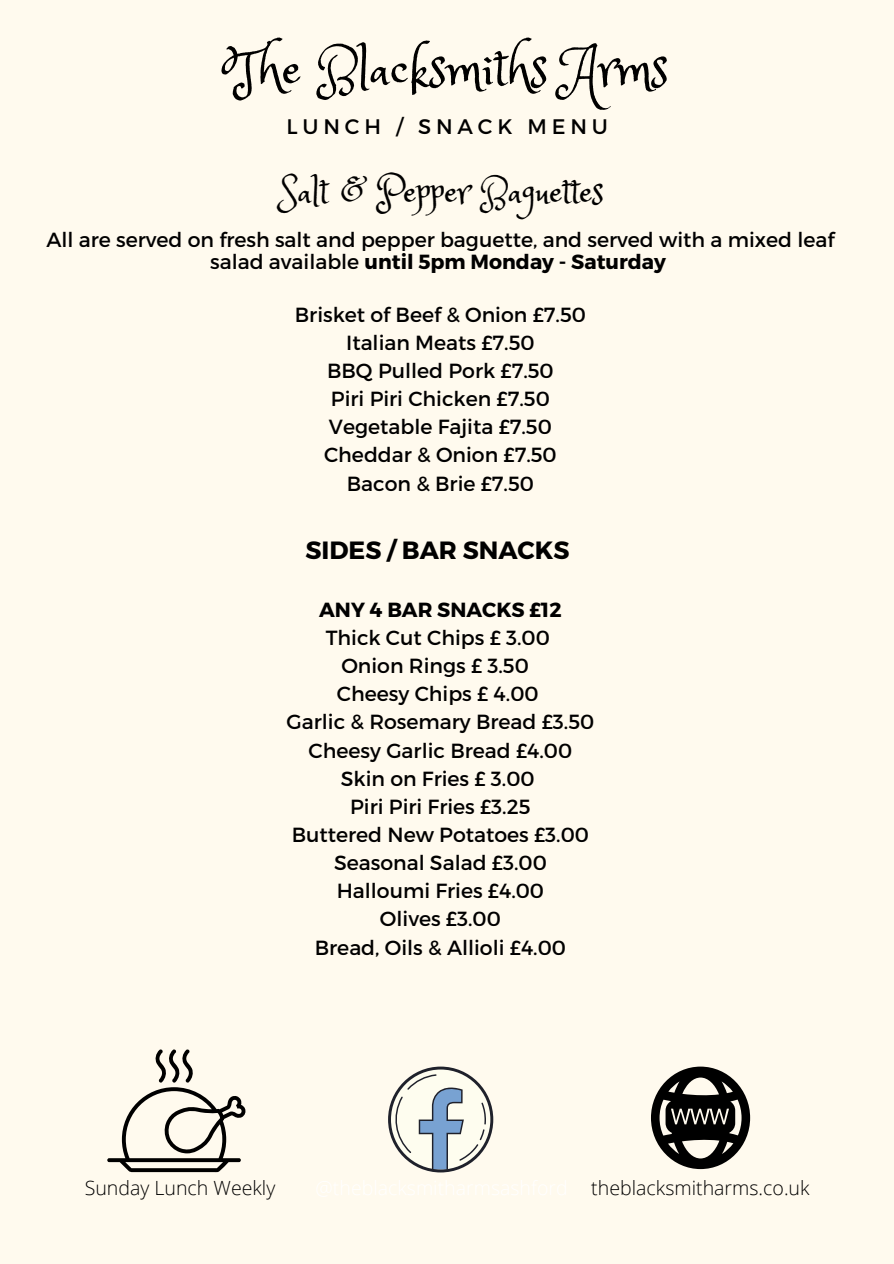
<style>
.page{position:relative;width:894px;height:1264px;background:#fff}
.page>*{position:absolute;margin:0;border:0;box-sizing:border-box;transform-origin:0 0}
.t1{font:53.55px "Princess Sofia";color:#000}
.t2{font:36.3px "Princess Sofia";color:#000}
.t3{font:700 24.9px "Montserrat";color:#000}
.t4{font:21px "Montserrat";letter-spacing:.23em;color:#000}
.t5{font:20.4px/21.5px "Montserrat";color:#000;text-align:center}
.t6{font:700 20.4px "Montserrat";color:#000}
.t7{font:300 19.5px "Open Sans";color:#000}
.s1{font-weight:700}
</style>
<div class="page">
<div style="left:0;top:0;width:893px;height:1263px;background:#fffaee"></div>
<svg style="left:107px;top:1049px;width:138px;height:123px"></svg>
<svg style="left:388px;top:1066px;width:105px;height:106px"></svg>
<svg style="left:651px;top:1066px;width:99px;height:103px"></svg>
<p class="t1" style="left:226px;top:34px;width:444px">The Blacksmiths Arms</p>
<p class="t4" style="left:286px;top:112px;width:323px">LUNCH / SNACK MENU</p>
<p class="t2" style="left:279px;top:168px;width:326px">Salt &amp; Pepper Baguettes</p>
<p class="t5" style="left:46px;top:228px;width:789px">All are served on fresh salt and pepper baguette, and served with a mixed leaf salad available <span class="s1">until 5pm Monday - Saturday</span></p>
<p class="t5" style="left:295px;top:302px;width:292px">Brisket of Beef &amp; Onion £7.50</p>
<p class="t5" style="left:346px;top:331px;width:190px">Italian Meats £7.50</p>
<p class="t5" style="left:327px;top:359px;width:228px">BBQ Pulled Pork £7.50</p>
<p class="t5" style="left:331px;top:387px;width:220px">Piri Piri Chicken £7.50</p>
<p class="t5" style="left:329px;top:415px;width:224px">Vegetable Fajita £7.50</p>
<p class="t5" style="left:324px;top:443px;width:234px">Cheddar &amp; Onion £7.50</p>
<p class="t5" style="left:347px;top:471px;width:189px">Bacon &amp; Brie £7.50</p>
<p class="t3" style="left:305px;top:534px;width:265px">SIDES / BAR SNACKS</p>
<p class="t6" style="left:319px;top:596px;width:244px">ANY 4 BAR SNACKS £12</p>
<p class="t5" style="left:325px;top:626px;width:225px">Thick Cut Chips £ 3.00</p>
<p class="t5" style="left:341px;top:654px;width:189px">Onion Rings £ 3.50</p>
<p class="t5" style="left:337px;top:682px;width:203px">Cheesy Chips £ 4.00</p>
<p class="t5" style="left:286px;top:710px;width:309px">Garlic &amp; Rosemary Bread £3.50</p>
<p class="t5" style="left:308px;top:738px;width:265px">Cheesy Garlic Bread £4.00</p>
<p class="t5" style="left:341px;top:766px;width:195px">Skin on Fries £ 3.00</p>
<p class="t5" style="left:350px;top:794px;width:182px">Piri Piri Fries £3.25</p>
<p class="t5" style="left:292px;top:823px;width:298px">Buttered New Potatoes £3.00</p>
<p class="t5" style="left:334px;top:851px;width:214px">Seasonal Salad £3.00</p>
<p class="t5" style="left:336px;top:879px;width:209px">Halloumi Fries £4.00</p>
<p class="t5" style="left:380px;top:907px;width:122px">Olives £3.00</p>
<p class="t5" style="left:315px;top:935px;width:252px">Bread, Oils &amp; Allioli £4.00</p>
<p class="t7" style="left:85px;top:1174px;width:192px">Sunday Lunch Weekly</p>
<p class="t7" style="left:591px;top:1174px;width:220px">theblacksmitharms.co.uk</p>
</div>
